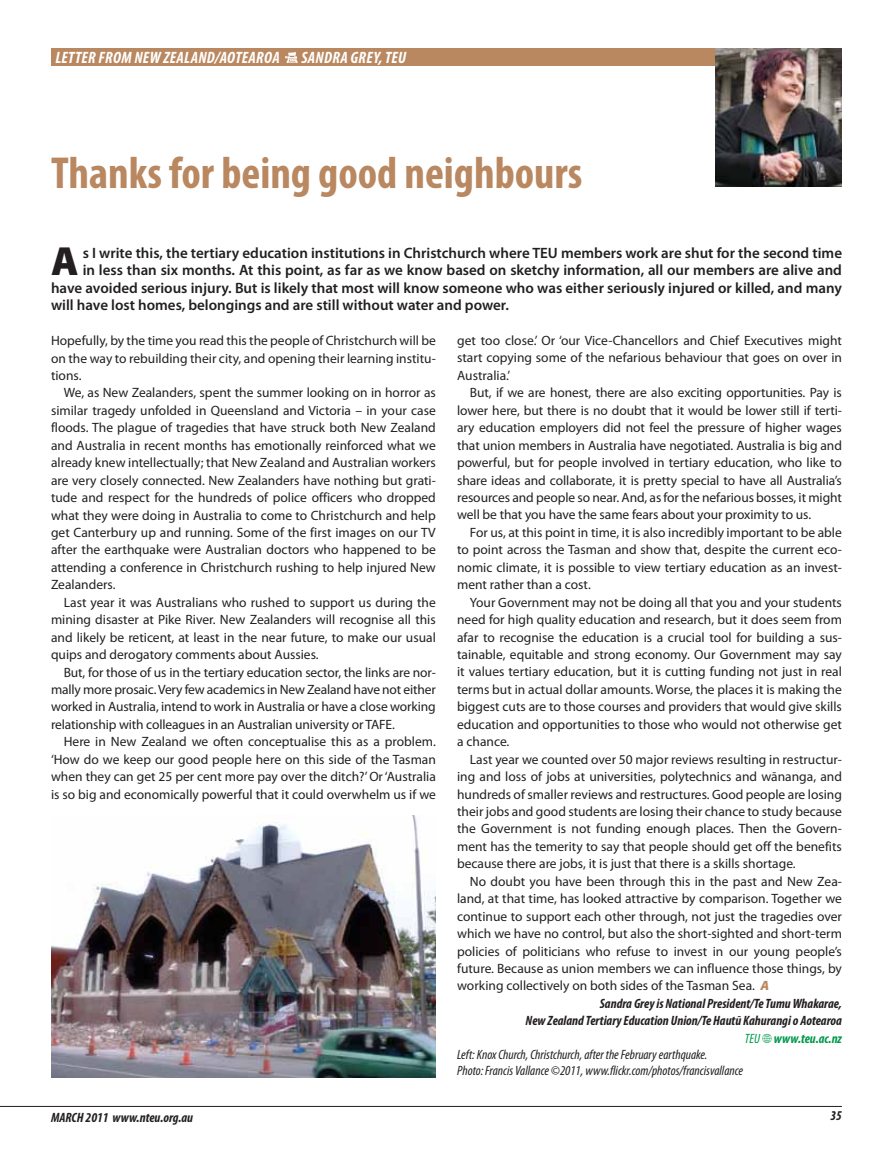
<style>
.page{position:relative;width:893px;height:1149px;background:#fff}
.page>*{position:absolute;margin:0;border:0;box-sizing:border-box;transform-origin:0 0}
.t1{font:700 condensed 45px "Myriad Pro";color:#b98860}
.t2{font:900 40.8px "Myriad Pro";color:#231f20}
.t3{font:italic 700 condensed 16.5px "Myriad Pro";letter-spacing:.02em;color:#fff}
.t4{font:600 15px "Myriad Pro";color:#231f20}
.t5{font:13.5px/17.4px "Myriad Pro";color:#231f20;text-align:justify}
.t6{font:italic 700 condensed 13.5px "Myriad Pro";color:#231f20}
.t7{font:italic condensed 13.5px "Myriad Pro";color:#231f20}
.t8{font:italic 700 condensed 13.5px "Myriad Pro";color:#00984a}
.s1{font-weight:900;font-style:italic;color:#b98860}
.s2{font-weight:400}
</style>
<div class="page">
<img style="left:51px;top:815px;width:385px;height:262px">
<hr style="left:0;top:1105px;width:842px;height:1px;background:#231f20">
<div style="left:51px;top:48px;width:791px;height:18px;background:#b98860"></div>
<svg style="left:285px;top:52px;width:13px;height:11px"></svg>
<img style="left:716px;top:48px;width:126px;height:138px">
<p class="t3" style="left:55px;top:47px;width:8px">letter</p>
<p class="t3" style="left:99px;top:47px;width:10px">from</p>
<p class="t3" style="left:134px;top:47px;width:38px">new zealan</p>
<p class="t3" style="left:207px;top:47px;width:22px">D/aotearoa</p>
<p class="t3" style="left:301px;top:47px;width:106px">SANDRA GREY, TEU</p>
<h1 class="t1" style="left:51px;top:145px;width:533px">Thanks for being good neighbours</h1>
<h2 class="t2" style="left:51px;top:234px;width:29px">A</h2>
<p class="t4" style="left:83px;top:243px;width:761px">s I write this, the tertiary education institutions in Christchurch where TEU members work are shut for the second time</p>
<p class="t4" style="left:83px;top:261px;width:761px">in less than six months. At this point, as far as we know based on sketchy information, all our members are alive and</p>
<p class="t4" style="left:51px;top:278px;width:792px">have avoided serious injury. But is likely that most will know someone who was either seriously injured or killed, and many</p>
<p class="t4" style="left:51px;top:295px;width:459px">will have lost homes, belongings and are still without water and power.</p>
<p class="t5" style="left:51px;top:331px;width:386px">Hopefully, by the time you read this the people of Christchurch will be on the way to rebuilding their city, and opening their learning institu&shy;tions.</p>
<p class="t5" style="left:51px;top:384px;width:386px;text-indent:13px">We, as New Zealanders, spent the summer looking on in horror as similar tragedy unfolded in Queensland and Victoria – in your case floods. The plague of tragedies that have struck both New Zealand and Australia in recent months has emotionally reinforced what we already knew intellectually; that New Zealand and Australian workers are very closely connected. New Zealanders have nothing but grati&shy;tude and respect for the hundreds of police officers who dropped what they were doing in Australia to come to Christchurch and help get Canterbury up and running. Some of the first images on our TV after the earthquake were Australian doctors who happened to be attending a conference in Christchurch rushing to help injured New Zealanders.</p>
<p class="t5" style="left:51px;top:593px;width:386px;text-indent:13px">Last year it was Australians who rushed to support us during the mining disaster at Pike River. New Zealanders will recognise all this and likely be reticent, at least in the near future, to make our usual quips and derogatory comments about Aussies.</p>
<p class="t5" style="left:51px;top:663px;width:386px;text-indent:13px">But, for those of us in the tertiary education sector, the links are nor&shy;mally more prosaic. Very few academics in New Zealand have not either worked in Australia, intend to work in Australia or have a close working relationship with colleagues in an Australian university or TAFE.</p>
<p class="t5" style="left:51px;top:732px;width:386px;text-indent:13px">Here in New Zealand we often conceptualise this as a problem. ‘How do we keep our good people here on this side of the Tasman when they can get 25 per cent more pay over the ditch?’ Or ‘Australia is so big and economically powerful that it could overwhelm us if we</p>
<p class="t5" style="left:457px;top:331px;width:386px">get too close.’ Or ‘our Vice-Chancellors and Chief Executives might start copying some of the nefarious behaviour that goes on over in Australia.’</p>
<p class="t5" style="left:457px;top:384px;width:386px;text-indent:13px">But, if we are honest, there are also exciting opportunities. Pay is lower here, but there is no doubt that it would be lower still if terti&shy;ary education employers did not feel the pressure of higher wages that union members in Australia have negotiated. Australia is big and powerful, but for people involved in tertiary education, who like to share ideas and collaborate, it is pretty special to have all Australia’s resources and people so near. And, as for the nefarious bosses, it might well be that you have the same fears about your proximity to us.</p>
<p class="t5" style="left:457px;top:523px;width:386px;text-indent:13px">For us, at this point in time, it is also incredibly important to be able to point across the Tasman and show that, despite the current eco&shy;nomic climate, it is possible to view tertiary education as an invest&shy;ment rather than a cost.</p>
<p class="t5" style="left:457px;top:593px;width:386px;text-indent:13px">Your Government may not be doing all that you and your students need for high quality education and research, but it does seem from afar to recognise the education is a crucial tool for building a sus&shy;tainable, equitable and strong economy. Our Government may say it values tertiary education, but it is cutting funding not just in real terms but in actual dollar amounts. Worse, the places it is making the biggest cuts are to those courses and providers that would give skills education and opportunities to those who would not otherwise get a chance.</p>
<p class="t5" style="left:457px;top:750px;width:386px;text-indent:13px">Last year we counted over 50 major reviews resulting in restructur&shy;ing and loss of jobs at universities, polytechnics and wānanga, and hundreds of smaller reviews and restructures. Good people are losing their jobs and good students are losing their chance to study because the Government is not funding enough places. Then the Govern&shy;ment has the temerity to say that people should get off the benefits because there are jobs, it is just that there is a skills shortage.</p>
<p class="t5" style="left:470px;top:872px;width:374px">No doubt you have been through this in the past and New Zea-</p>
<p class="t5" style="left:457px;top:889px;width:386px">land, at that time, has looked attractive by comparison. Together we</p>
<p class="t5" style="left:457px;top:906px;width:386px">continue to support each other through, not just the tragedies over</p>
<p class="t5" style="left:457px;top:924px;width:386px">which we have no control, but also the short-sighted and short-term</p>
<p class="t5" style="left:457px;top:941px;width:386px">policies of politicians who refuse to invest in our young people’s</p>
<p class="t5" style="left:457px;top:959px;width:386px">future. Because as union members we can influence those things, by</p>
<p class="t5" style="left:457px;top:976px;width:313px">working collectively on both sides of the Tasman Sea. <span class="s1">A</span></p>
<p class="t6" style="left:600px;top:994px;width:244px">Sandra Grey is National President/Te Tumu Whakarae,</p>
<p class="t6" style="left:526px;top:1012px;width:318px">New Zealand Tertiary Education Union/Te Hautū Kahurangi o Aotearoa</p>
<p class="t8" style="left:745px;top:1029px;width:99px"><span class="s2">TEU</span> www.teu.ac.nz</p>
<p class="t7" style="left:457px;top:1045px;width:252px">Left: Knox Church, Christchurch, after the February earthquake.</p>
<p class="t7" style="left:457px;top:1062px;width:287px">Photo: Francis Vallance ©2011, www.flickr.com/photos/francisvallance</p>
<p class="t6" style="left:51px;top:1108px;width:144px">MARCH 2011 www.nteu.org.au</p>
<p class="t6" style="left:830px;top:1106px;width:13px">35</p>
</div>
